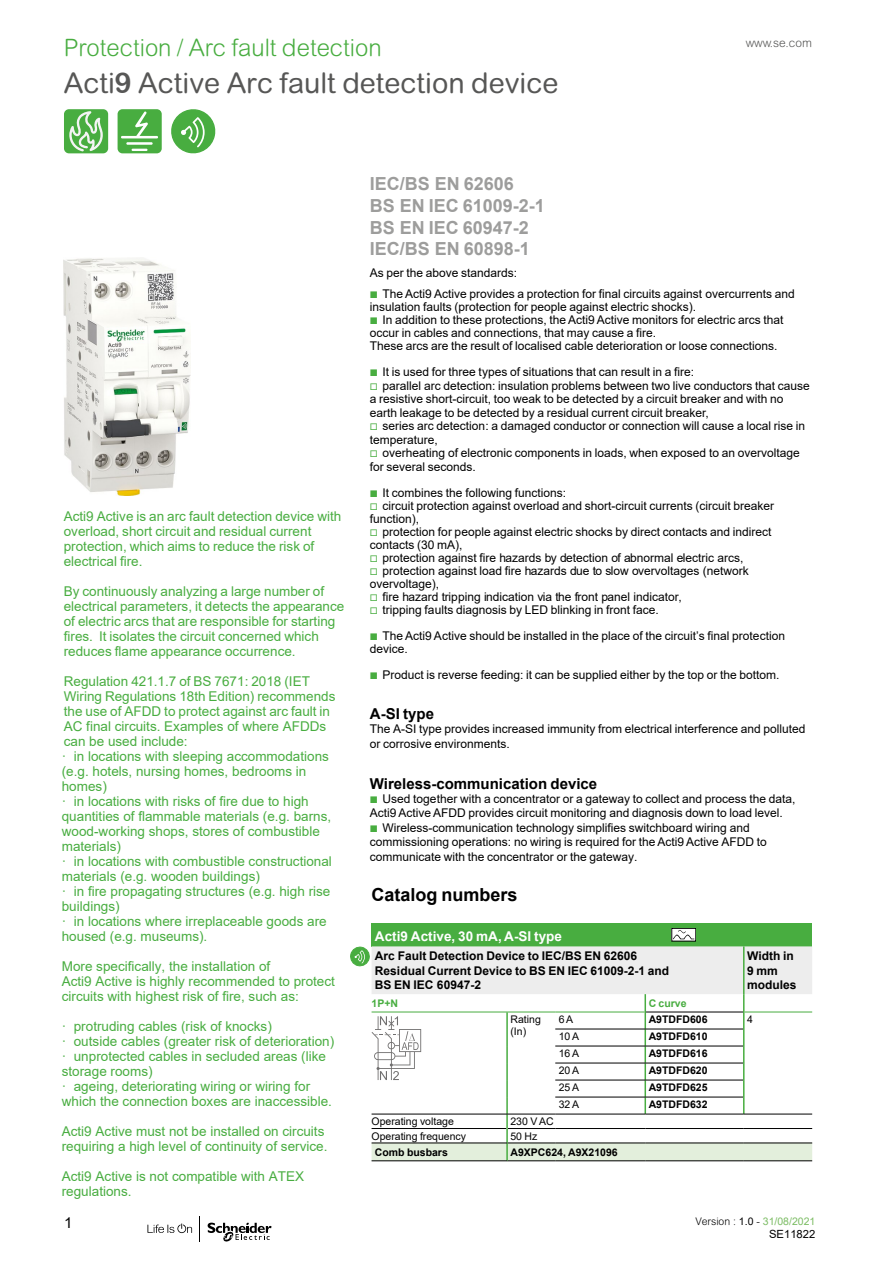
<style>
.page{position:relative;width:893px;height:1263px;background:#fff}
.page>*{position:absolute;margin:0;border:0;box-sizing:border-box;transform-origin:0 0}
.t1{font:28.5px "Arial Rounded MT Pro";color:#575756}
.t2{font:300 24px "Arial Rounded MT Pro";color:#48ad40}
.t3{font:700 18px/21.6px "Arial";color:#9d9d9c}
.t4{font:700 18px "Arial";color:#000}
.t5{font:700 15px "Arial";color:#000}
.t6{font:15px "Arial";color:#000}
.t7{font:13.5px/15px "Arial";color:#48ad40}
.t8{font:700 13.5px "Arial";color:#fff}
.t9{font:12px/13px "Arial";color:#000}
.t10{font:700 12px/14.4px "Arial";color:#000}
.t11{font:300 12px "Arial Rounded MT Pro";color:#575756}
.t12{font:11.25px "Arial";color:#000}
.t13{font:10.5px/12px "Arial";color:#000}
.t14{font:700 10.5px "Arial";color:#000}
.t15{font:10.5px "Arial";color:#7bbc63}
.t16{font:700 10.5px "Arial";color:#000}
.t17{font:700 10.5px "Arial";color:#48ad40}
.s1{font-family:"Arial Rounded MT Bold"}
.s2{font-style:inherit}
.s3{font-family:"Graph Schneider";color:#48ad40}
.s4{font-family:"Arial Rounded MT Pro";font-weight:300;color:#000}
.s5{color:#000}
</style>
<div class="page">
<img style="left:64px;top:258px;width:127px;height:237px">
<div style="left:372px;top:923px;width:440px;height:23px;background:#48ad40"></div>
<div style="left:672px;top:928px;width:24px;height:13px;border:1px solid #000"></div>
<svg style="left:673px;top:930px;width:21px;height:9px"></svg>
<svg style="left:350px;top:946px;width:462px;height:215px"></svg>
<div style="left:64px;top:109px;width:44px;height:44px;background:#48ad40;border-radius:5px"></div>
<svg style="left:69px;top:111px;width:34px;height:40px"></svg>
<div style="left:118px;top:109px;width:44px;height:44px;background:#48ad40;border-radius:5px"></div>
<svg style="left:135px;top:111px;width:13px;height:25px"></svg>
<hr style="left:121px;top:136px;width:37px;height:2px;background:#fff">
<hr style="left:126px;top:142px;width:27px;height:3px;background:#fff">
<svg style="left:132px;top:149px;width:16px;height:2px"></svg>
<svg style="left:171px;top:109px;width:44px;height:44px"></svg>
<svg style="left:147px;top:1223px;width:45px;height:10px"></svg>
<svg style="left:208px;top:1222px;width:64px;height:20px"></svg>
<h2 class="t2" style="left:64px;top:34px;width:319px">Protection / Arc fault detection</h2>
<h1 class="t1" style="left:64px;top:66px;width:496px">Acti<span class="s1">9</span> Active Arc fault detection device</h1>
<p class="t11" style="left:746px;top:36px;width:68px">www.se.com</p>
<p class="t7" style="left:64px;top:508px;width:279px">Acti9 Active is an arc fault detection device with overload, short circuit and residual current protection, which aims to reduce the risk of electrical fire.</p>
<p class="t7" style="left:64px;top:583px;width:282px">By continuously analyzing a large number of electrical parameters, it detects the appearance of electric arcs that are responsible for starting fires. It isolates the circuit concerned which reduces flame appearance occurrence.</p>
<p class="t7" style="left:62px;top:673px;width:275px">Regulation 421.1.7 of BS 7671: 2018 (IET Wiring Regulations 18th Edition) recommends the use of AFDD to protect against arc fault in AC final circuits. Examples of where AFDDs can be used include:<br>· in locations with sleeping accommodations (e.g. hotels, nursing homes, bedrooms in homes)<br>· in locations with risks of fire due to high quantities of flammable materials (e.g. barns, wood-working shops, stores of combustible materials)<br>· in locations with combustible constructional materials (e.g. wooden buildings)<br>· in fire propagating structures (e.g. high rise buildings)<br>· in locations where irreplaceable goods are housed (e.g. museums).</p>
<p class="t7" style="left:62px;top:959px;width:275px">More specifically, the installation of<br>Acti9 Active is highly recommended to protect circuits with highest risk of fire, such as:</p>
<p class="t7" style="left:62px;top:1019px;width:274px">· protruding cables (risk of knocks)<br>· outside cables (greater risk of deterioration) · unprotected cables in secluded areas (like storage rooms)<br>· ageing, deteriorating wiring or wiring for which the connection boxes are inaccessible.</p>
<p class="t7" style="left:62px;top:1124px;width:267px">Acti9 Active must not be installed on circuits requiring a high level of continuity of service.</p>
<p class="t7" style="left:62px;top:1169px;width:244px">Acti9 Active is not compatible with ATEX regulations.</p>
<h3 class="t3" style="left:370px;top:173px;width:177px">IEC/<span class="s2">BS</span> EN 62606<br><span class="s2">BS</span> EN <span class="s2">IEC</span> 61009-2-1<br><span class="s2">BS</span> EN <span class="s2">IEC</span> 60947-2<br>IEC/<span class="s2">BS</span> EN 60898-1</h3>
<p class="t9" style="left:370px;top:262px;width:427px;line-height:21.1px">As per the above standard<span class="s2">s</span>:<br><span class="s3">b</span> The Acti9 Active provides a protection for final circuits against overcurrents and</p>
<p class="t9" style="left:370px;top:300px;width:415px">insulation faults (protection for people against electric shocks).<br><span class="s3">b</span> In addition to these protections, the Acti9 Active monitors for electric arcs that occur in cables and connections, that may cause a fire.<br>These arcs are the result of localised cable deterioration or loose connections.</p>
<p class="t9" style="left:370px;top:365px;width:441px;line-height:13.5px"><span class="s3">b</span> It is used for three types of situations that can result in a fire:<br><span class="s3">v</span> parallel arc detection: insulation problems between two live conductors that cause a resistive short-circuit, too weak to be detected by a circuit breaker and with no earth leakage to be detected by a residual current circuit breaker,<br><span class="s3">v</span> series arc detection: a damaged conductor or connection will cause a local rise in temperature,<br><span class="s3">v</span> overheating of electronic components in loads, when exposed to an overvoltage for several seconds.</p>
<p class="t9" style="left:370px;top:486px;width:406px"><span class="s3">b</span> It combines the following functions:<br><span class="s3">v</span> circuit protection against overload and short-circuit currents (circuit breaker function),<br><span class="s3">v</span> protection for people against electric shocks by direct contacts and indirect contacts (30 mA),<br><span class="s3">v</span> protection against fire hazards by detection of abnormal electric arcs,<br><span class="s3">v</span> protection against load fire hazards due to slow overvoltages (network overvoltage),<br><span class="s3">v</span> fire hazard tripping indication via the front panel indicator,<br><span class="s3">v</span> tripping faults diagnosis by LED blinking in front face.</p>
<p class="t9" style="left:370px;top:629px;width:417px"><span class="s3">b</span> The Acti9 Active should be installed in the place of the circuit’s final protection device.</p>
<p class="t9" style="left:370px;top:668px;width:411px"><span class="s3">b</span> Product is reverse feeding: it can be supplied either by the top or the bottom.</p>
<p class="t5" style="left:370px;top:703px;width:66px">A-SI type</p>
<p class="t9" style="left:370px;top:722px;width:437px;line-height:14.4px">The A-SI type provides increased immunity from electrical interference and polluted or corrosive environments.</p>
<p class="t5" style="left:370px;top:773px;width:229px">Wireless-communication device</p>
<p class="t9" style="left:370px;top:791px;width:427px;line-height:14.4px"><span class="s3">b</span> Used together with a concentrator or a gateway to collect and process the data, Acti9 Active AFDD provides circuit monitoring and diagnosis down to load level.<br><span class="s3">b</span> Wireless-communication technology simplifies switchboard wiring and commissioning operations: no wiring is required for the Acti9 Active AFDD to communicate with the concentrator or the gateway.</p>
<h3 class="t4" style="left:372px;top:882px;width:148px">Catalog numbers</h3>
<p class="t8" style="left:375px;top:927px;width:189px">Acti9 Active, 30 mA, A-SI type</p>
<p class="t10" style="left:375px;top:949px;width:296px">Arc Fault Detection Device to IEC/<span class="s2">BS</span> EN 62606<br>Residual Current Device to <span class="s2">BS</span> EN IEC 61009-2-1 and<br>BS EN IEC 60947-2</p>
<p class="t10" style="left:747px;top:949px;width:51px">Width in<br>9 mm modules</p>
<p class="t17" style="left:372px;top:996px;width:28px">1P+N</p>
<p class="t17" style="left:649px;top:996px;width:39px">C curve</p>
<p class="t13" style="left:510px;top:1013px;width:32px">Rating (In)</p>
<p class="t13" style="left:559px;top:1013px;width:16px">6 A</p>
<p class="t14" style="left:649px;top:1012px;width:60px">A9TDFD606</p>
<p class="t13" style="left:747px;top:1013px;width:7px">4</p>
<p class="t13" style="left:559px;top:1030px;width:22px">10 A</p>
<p class="t14" style="left:649px;top:1029px;width:60px">A9TDFD610</p>
<p class="t13" style="left:559px;top:1047px;width:22px">16 A</p>
<p class="t14" style="left:649px;top:1046px;width:60px">A9TDFD616</p>
<p class="t13" style="left:559px;top:1064px;width:22px">20 A</p>
<p class="t14" style="left:649px;top:1063px;width:60px">A9TDFD620</p>
<p class="t13" style="left:559px;top:1081px;width:22px">25 A</p>
<p class="t14" style="left:649px;top:1080px;width:60px">A9TDFD625</p>
<p class="t13" style="left:559px;top:1098px;width:22px">32 A</p>
<p class="t14" style="left:649px;top:1097px;width:60px">A9TDFD632</p>
<p class="t13" style="left:372px;top:1115px;width:84px">Operating voltage</p>
<p class="t13" style="left:510px;top:1115px;width:45px">230 V AC</p>
<p class="t13" style="left:372px;top:1130px;width:96px">Operating frequency</p>
<p class="t13" style="left:510px;top:1130px;width:28px">50 Hz</p>
<p class="t14" style="left:375px;top:1144px;width:74px">Comb busbars</p>
<p class="t16" style="left:510px;top:1144px;width:109px">A9XPC624, A9X21096</p>
<p class="t6" style="left:64px;top:1212px;width:10px">1</p>
<p class="t15" style="left:695px;top:1214px;width:122px"><span class="s4">Version :</span> <span class="s5">1.0</span> <span class="s4">-</span> 31/08/2021</p>
<p class="t12" style="left:769px;top:1227px;width:48px">SE11822</p>
</div>
